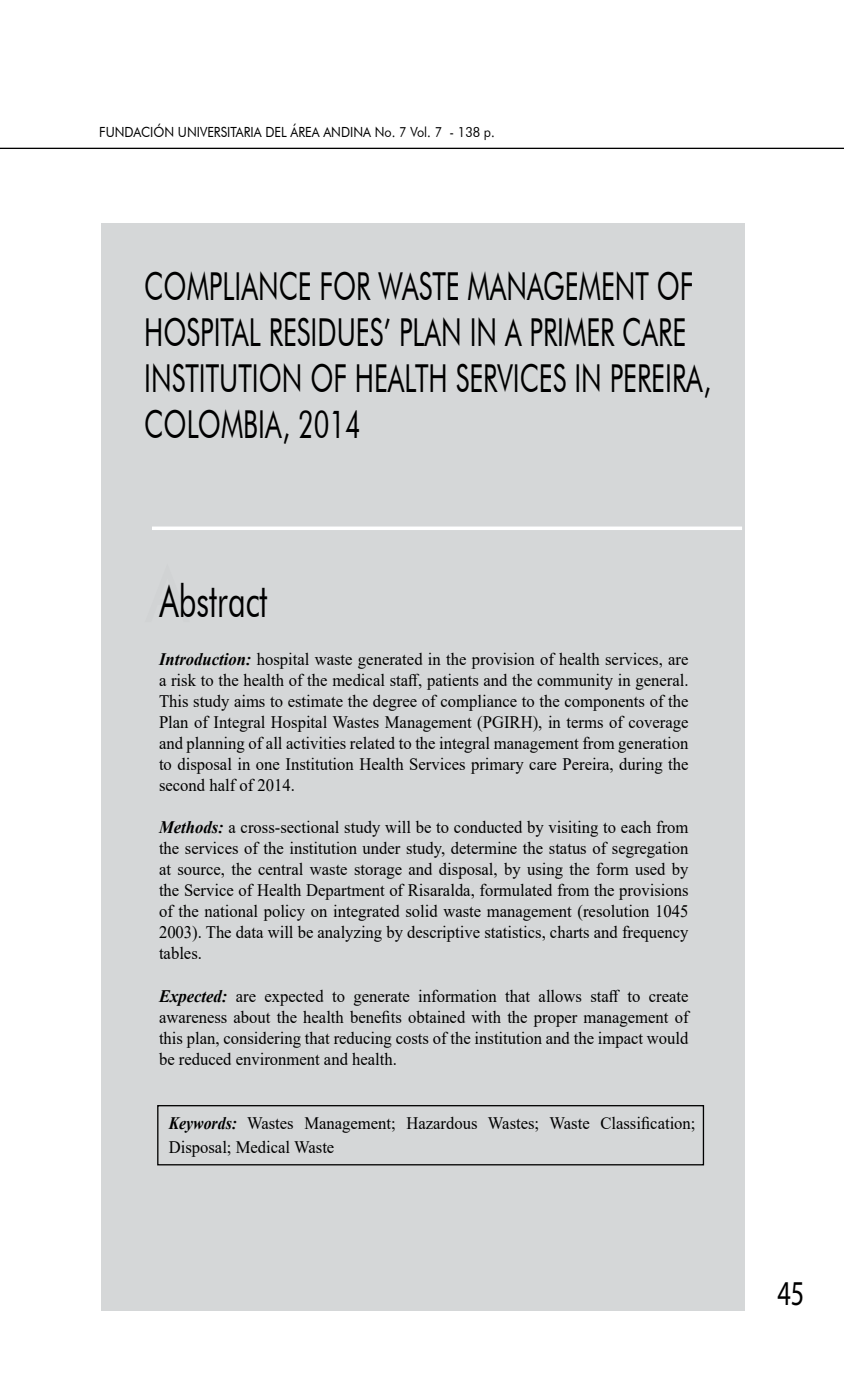
<style>
.page{position:relative;width:844px;height:1385px;background:#fff}
.page>*{position:absolute;margin:0;border:0;box-sizing:border-box;transform-origin:0 0}
.t1{font:45.5px "Futura BT";color:#000;scale:.68 1}
.t2{font:38.5px "Futura BT";color:#000;scale:.69 1}
.t3{font:35px "Myriad Pro";color:#000;scale:.75 1}
.t4{font:17.5px/21px "Times New Roman";color:#000;text-align:justify;scale:.95 1}
.t5{font:14px "Futura BT";color:#000;scale:.9 1}
.s1{font-size:78.75px;color:#d1d3d4}
.s2{font-weight:700;font-style:italic}
</style>
<div class="page">
<hr style="left:0;top:148px;width:843px;height:1px;background:#000">
<div style="left:101px;top:223px;width:643px;height:1087px;background:#d5d7d8"></div>
<div style="left:157px;top:1104px;width:547px;height:61px;border:1px solid #000"></div>
<svg style="left:152px;top:526px;width:589px;height:4px;background:#f9f9f9"></svg>
<p class="t5" style="left:99px;top:123px;width:441px">FUNDACIÓN UNIVERSITARIA DEL ÁREA ANDINA NO. 7 VOL. 7 - 138 P.</p>
<h2 class="t2" style="left:144px;top:262px;width:135px">COMPLIANCE</h2>
<h2 class="t2" style="left:319px;top:262px;width:141px">FOR WASTE</h2>
<h2 class="t2" style="left:467px;top:262px;width:28px">MANAGE</h2>
<h2 class="t2" style="left:578px;top:262px;width:159px">MENT OF</h2>
<h2 class="t2" style="left:144px;top:309px;width:223px">HOSPITAL RESIDUES</h2>
<h2 class="t2" style="left:383px;top:309px;width:45px">’ PLAN</h2>
<h2 class="t2" style="left:469px;top:309px;width:271px">IN APRIMER CARE</h2>
<h2 class="t2" style="left:144px;top:355px;width:19px">INSTITUTI</h2>
<h2 class="t2" style="left:259px;top:355px;width:188px">ON OF HEALTH</h2>
<h2 class="t2" style="left:455px;top:355px;width:41px">SERVICES</h2>
<h2 class="t2" style="left:574px;top:355px;width:72px">IN PEREIRA</h2>
<h2 class="t2" style="left:703px;top:355px;width:13px">,</h2>
<h2 class="t2" style="left:144px;top:401px;width:315px">COLOMBIA, 2014</h2>
<h1 class="t1" style="left:146px;top:573px;width:181px"><span class="s1">A</span>ABSTRACT</h1>
<p class="t4" style="left:159px;top:648px;width:558px"><span class="s2">Introduction:</span> hospital waste generated in the provision of health services, are a risk to the health of the medical staff, patients and the community in general.<br>This study aims to estimate the degree of compliance to the components of the Plan of Integral Hospital Wastes Management (PGIRH), in terms of coverage and planning of all activities related to the integral management from generation to disposal in one Institution Health Services primary care Pereira, during the second half of 2014.</p>
<p class="t4" style="left:159px;top:816px;width:558px"><span class="s2">Methods:</span> a cross-sectional study will be to conducted by visiting to each from the services of the institution under study, determine the status of segregation at source, the central waste storage and disposal, by using the form used by the Service of Health Department of Risaralda, formulated from the provisions of the national policy on integrated solid waste management (resolution 1045<br>2003). The data will be analyzing by descriptive statistics, charts and frequency tables.</p>
<p class="t4" style="left:159px;top:984px;width:558px"><span class="s2">Expected:</span> are expected to generate information that allows staff to create awareness about the health benefits obtained with the proper management of this plan, considering that reducing costs of the institution and the impact would be reduced environment and health.</p>
<p class="t4" style="left:169px;top:1110px;width:556px;line-height:23.8px"><span class="s2">Keywords:</span> Wastes Management; Hazardous Wastes; Waste Classification;<br>Disposal; Medical Waste</p>
<h3 class="t3" style="left:777px;top:1271px;width:37px">45</h3>
</div>
